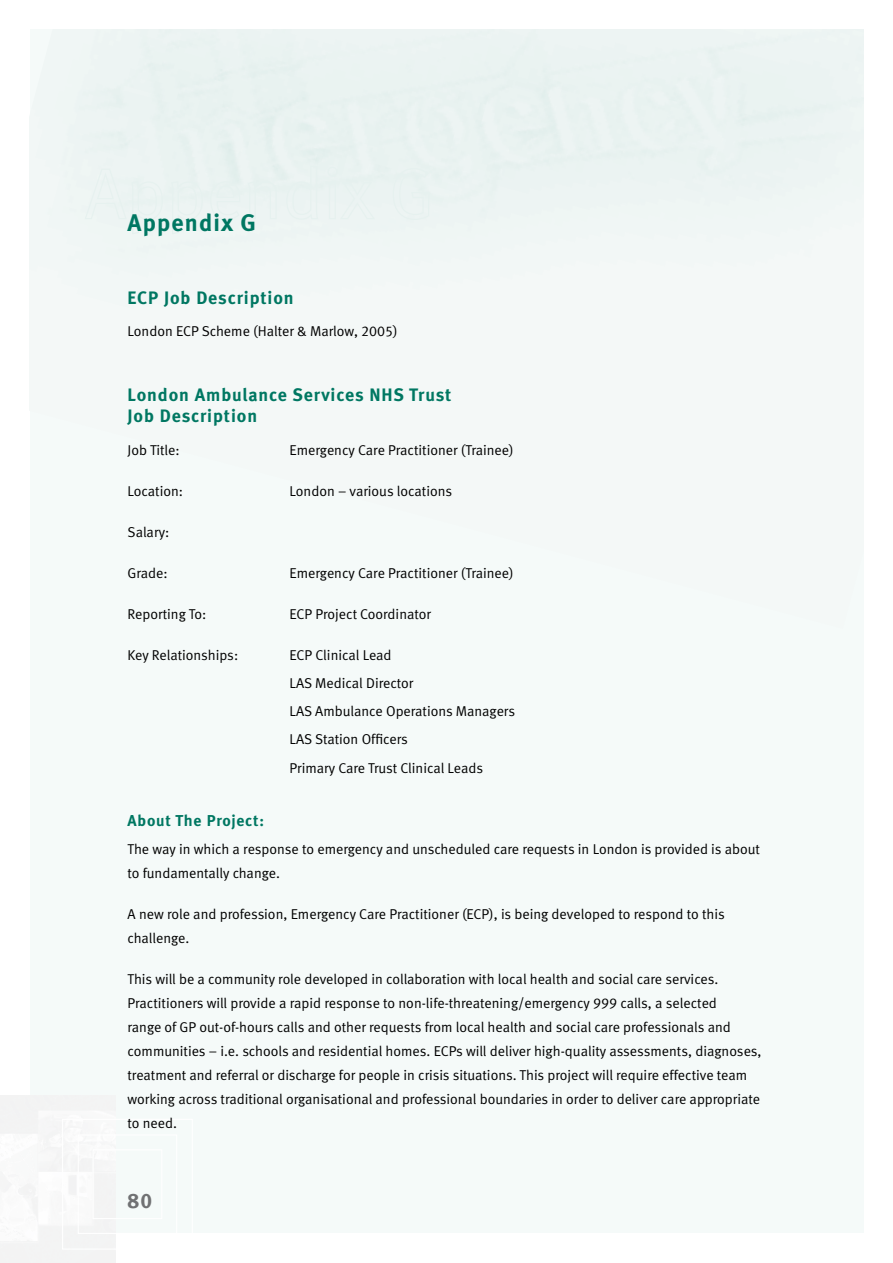
<style>
.page{position:relative;width:893px;height:1263px;background:#fff}
.page>*{position:absolute;margin:0;border:0;box-sizing:border-box;transform-origin:0 0}
.t1{font:24px "Meta Bold LF";letter-spacing:.05em;color:#007762}
.t2{font:21px "Meta Bold LF";color:#707173}
.t3{font:18px/21.6px "Meta Bold LF";letter-spacing:.05em;color:#007762}
.t4{font:15.75px "Meta Bold LF";letter-spacing:.05em;color:#007762}
.t5{font:14.25px/24px "Meta Normal LF";color:#000}
</style>
<div class="page">
<div style="left:30px;top:30px;width:833px;height:1203px;background:#f5faf9"></div>
<svg style="left:84px;top:168px;width:79px;height:67px"></svg>
<div style="left:171px;top:181px;width:32px;height:54px;background:#ebf3f2"></div>
<svg style="left:210px;top:181px;width:31px;height:40px"></svg>
<svg style="left:247px;top:181px;width:30px;height:39px"></svg>
<div style="left:286px;top:165px;width:33px;height:55px;background:#ebf3f2"></div>
<div style="left:327px;top:166px;width:48px;height:54px;background:#eaf3f1"></div>
<div style="left:392px;top:168px;width:38px;height:53px;background:#eaf3f1"></div>
<h1 class="t1" style="left:128px;top:209px;width:130px">Appendix G</h1>
<p class="t3" style="left:128px;top:287px;width:168px">ECP Job Description</p>
<p class="t5" style="left:128px;top:319px;width:272px">London ECP Scheme (Halter &amp; Marlow, 2005)</p>
<p class="t3" style="left:128px;top:383px;width:325px">London Ambulance Services NHS Trust<br>Job Description</p>
<p class="t5" style="left:128px;top:437px;width:54px">Job Title:</p>
<p class="t5" style="left:290px;top:437px;width:226px">Emergency Care Practitioner (Trainee)</p>
<p class="t5" style="left:128px;top:478px;width:57px">Location:</p>
<p class="t5" style="left:290px;top:478px;width:164px">London – various locations</p>
<p class="t5" style="left:128px;top:519px;width:43px">Salary:</p>
<p class="t5" style="left:128px;top:560px;width:42px">Grade:</p>
<p class="t5" style="left:290px;top:560px;width:226px">Emergency Care Practitioner (Trainee)</p>
<p class="t5" style="left:128px;top:601px;width:80px">Reporting To:</p>
<p class="t5" style="left:290px;top:601px;width:143px">ECP Project Coordinator</p>
<p class="t5" style="left:128px;top:643px;width:112px">Key Relationships:</p>
<p class="t5" style="left:290px;top:640px;width:227px;line-height:28.2px">ECP Clinical Lead<br>LAS Medical Director<br>LAS Ambulance Operations Managers<br>LAS Station Officers<br>Primary Care Trust Clinical Leads</p>
<p class="t4" style="left:128px;top:811px;width:138px">About The Project:</p>
<p class="t5" style="left:128px;top:837px;width:634px">The way in which a response to emergency and unscheduled care requests in London is provided is about to fundamentally change.</p>
<p class="t5" style="left:128px;top:902px;width:599px">A new role and profession, Emergency Care Practitioner (ECP), is being developed to respond to this challenge.</p>
<p class="t5" style="left:128px;top:967px;width:635px">This will be a community role developed in collaboration with local health and social care services.<br>Practitioners will provide a rapid response to non-life-threatening/emergency 999 calls, a selected<br>range of GP out-of-hours calls and other requests from local health and social care professionals and communities – i.e. schools and residential homes. ECPs will deliver high-quality assessments, diagnoses, treatment and referral or discharge for people in crisis situations. This project will require effective team working across traditional organisational and professional boundaries in order to deliver care appropriate to need.</p>
<h2 class="t2" style="left:128px;top:1188px;width:26px">80</h2>
</div>
